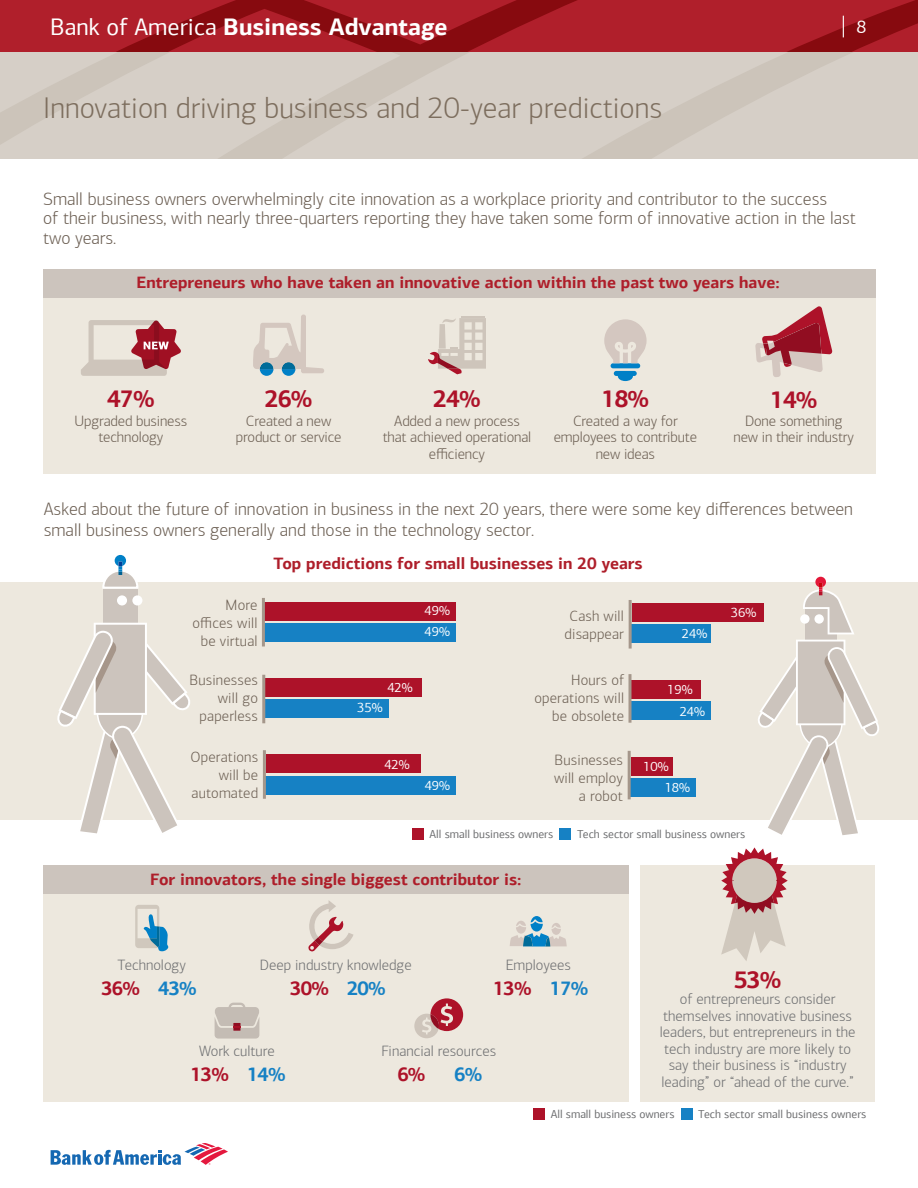
<style>
.page{position:relative;width:918px;height:1188px;background:#fff}
.page>*{position:absolute;margin:0;border:0;box-sizing:border-box;transform-origin:0 0}
.t1{font:300 30px "Connections";color:#7d6e5e}
.t2{font:700 24px "Connections";color:#fff}
.t3{font:700 24px "Connections";letter-spacing:-.05em;color:#ad1229}
.t4{font:700 19.5px "Connections";letter-spacing:-.05em;color:#ad1229}
.t5{font:700 19.5px "Connections";color:#1681c4}
.t6{font:18.15px "Connections";color:#fff}
.t7{font:300 18px/19.5px "Connections";color:#6b5e52}
.t8{font:700 16.5px "Connections";color:#ae1e2a}
.t9{font:300 15px/16.5px "Connections";color:#6d6e70;text-align:center}
.t10{font:300 15px/16.5px "Connections";letter-spacing:-.01em;color:#6b5e52;text-align:center}
.t11{font:300 15px/18px "Connections";letter-spacing:.01em;color:#6b5e52;text-align:right}
.t12{font:13.2px/21.1px "Connections";color:#fff}
.t13{font:11.55px "Connections";color:#6d6e70}
.s1{font-weight:400}
.s2{color:#1681c4}
</style>
<div class="page">
<svg style="left:51px;top:1143px;width:176px;height:22px"></svg>
<svg style="left:0;top:51px;width:918px;height:107px;background:#d3cbc3"></svg>
<svg style="left:0;top:0;width:918px;height:51px;background:#a61924"></svg>
<svg style="left:843px;top:16px;width:1px;height:21px"></svg>
<div style="left:0;top:582px;width:918px;height:238px;background:#ede8de"></div>
<div style="left:43px;top:894px;width:585px;height:208px;background:#ede8de"></div>
<div style="left:640px;top:865px;width:235px;height:237px;background:#ede8de"></div>
<div style="left:43px;top:281px;width:833px;height:193px;background:#ede8de"></div>
<div style="left:43px;top:865px;width:585px;height:29px;background:#ccc4bd"></div>
<div style="left:43px;top:269px;width:833px;height:29px;background:#ccc4bd"></div>
<svg style="left:510px;top:916px;width:57px;height:31px"></svg>
<svg style="left:215px;top:1003px;width:44px;height:36px"></svg>
<div style="left:103px;top:589px;width:34px;height:34px;background:#ccc4bd"></div>
<svg style="left:102px;top:555px;width:36px;height:34px"></svg>
<div style="left:117px;top:595px;width:10px;height:10px;background:#fff;border-radius:50%"></div>
<div style="left:132px;top:595px;width:10px;height:10px;background:#fff;border-radius:50%"></div>
<svg style="left:57px;top:623px;width:133px;height:211px"></svg>
<div style="left:805px;top:609px;width:32px;height:31px;background:#ccc4bd"></div>
<div style="left:800px;top:614px;width:10px;height:10px;background:#fff;border-radius:50%"></div>
<svg style="left:803px;top:577px;width:51px;height:57px"></svg>
<svg style="left:758px;top:640px;width:121px;height:195px"></svg>
<div style="left:412px;top:828px;width:12px;height:12px;background:#ad1229"></div>
<div style="left:560px;top:828px;width:11px;height:12px;background:#1681c4"></div>
<div style="left:533px;top:1108px;width:12px;height:12px;background:#ad1229"></div>
<div style="left:681px;top:1108px;width:11px;height:12px;background:#1681c4"></div>
<svg style="left:135px;top:905px;width:33px;height:46px"></svg>
<svg style="left:414px;top:998px;width:49px;height:40px"></svg>
<svg style="left:604px;top:319px;width:43px;height:62px"></svg>
<div style="left:632px;top:624px;width:79px;height:19px;background:#1681c4"></div>
<div style="left:632px;top:603px;width:132px;height:19px;background:#ad1229"></div>
<hr style="left:629px;top:600px;width:3px;height:49px;background:#a5978b">
<div style="left:264px;top:699px;width:124px;height:19px;background:#1681c4"></div>
<div style="left:264px;top:678px;width:158px;height:19px;background:#ad1229"></div>
<hr style="left:262px;top:675px;width:3px;height:48px;background:#a5978b">
<div style="left:266px;top:776px;width:190px;height:18px;background:#1681c4"></div>
<div style="left:266px;top:754px;width:154px;height:19px;background:#ad1229"></div>
<hr style="left:263px;top:750px;width:3px;height:49px;background:#a5978b">
<div style="left:264px;top:623px;width:192px;height:19px;background:#1681c4"></div>
<div style="left:264px;top:602px;width:192px;height:19px;background:#ad1229"></div>
<hr style="left:262px;top:598px;width:3px;height:48px;background:#a5978b">
<div style="left:631px;top:778px;width:65px;height:19px;background:#1681c4"></div>
<div style="left:631px;top:757px;width:42px;height:19px;background:#ad1229"></div>
<hr style="left:628px;top:751px;width:3px;height:48px;background:#a5978b">
<div style="left:631px;top:701px;width:80px;height:19px;background:#1681c4"></div>
<div style="left:631px;top:680px;width:70px;height:19px;background:#ad1229"></div>
<svg style="left:628px;top:674px;width:4px;height:49px"></svg>
<svg style="left:81px;top:320px;width:100px;height:56px"></svg>
<svg style="left:253px;top:315px;width:71px;height:61px"></svg>
<hr style="left:461px;top:316px;width:23px;height:2px;background:#cec5bb">
<svg style="left:428px;top:318px;width:58px;height:56px"></svg>
<svg style="left:755px;top:306px;width:77px;height:71px"></svg>
<svg style="left:721px;top:847px;width:67px;height:114px"></svg>
<svg style="left:308px;top:900px;width:45px;height:51px"></svg>
<h2 class="t2" style="left:50px;top:11px;width:399px"><span class="s1">Bank of America</span> Business Advantage</h2>
<p class="t6" style="left:856px;top:16px;width:11px">8</p>
<p class="t1" style="left:43px;top:91px;width:621px">Innovation driving business and 20-year predictions</p>
<p class="t7" style="left:43px;top:189px;width:814px">Small business owners overwhelmingly cite innovation as a workplace priority and contributor to the success<br>of their business, with nearly three-quarters reporting they have taken some form of innovative action in the last two years.</p>
<p class="t8" style="left:136px;top:272px;width:645px">Entrepreneurs who have taken an innovative action within the past two years have:</p>
<p class="t3" style="left:107px;top:384px;width:49px">47%</p>
<p class="t10" style="left:75px;top:413px;width:114px">Upgraded business technology</p>
<p class="t3" style="left:265px;top:384px;width:49px">26%</p>
<p class="t10" style="left:236px;top:412px;width:107px">Created a new product or service</p>
<p class="t3" style="left:433px;top:384px;width:49px">24%</p>
<p class="t10" style="left:383px;top:413px;width:150px">Added a new process that achieved operational efficiency</p>
<p class="t3" style="left:602px;top:384px;width:49px">18%</p>
<p class="t10" style="left:554px;top:413px;width:145px">Created a way for employees to contribute new ideas</p>
<p class="t3" style="left:770px;top:384px;width:49px">14%</p>
<p class="t10" style="left:734px;top:413px;width:122px">Done something new in their industry</p>
<p class="t7" style="left:44px;top:499px;width:811px;line-height:21px">Asked about the future of innovation in business in the next 20 years, there were some key differences between small business owners generally and those in the technology sector.</p>
<p class="t8" style="left:273px;top:553px;width:371px">Top predictions for small businesses in 20 years</p>
<p class="t12" style="left:731px;top:602px;width:27px">36%</p>
<p class="t12" style="left:682px;top:623px;width:27px">24%</p>
<p class="t11" style="left:193px;top:596px;width:67px">More offices will be virtual</p>
<p class="t12" style="left:425px;top:600px;width:27px">49%<br>49%</p>
<p class="t11" style="left:565px;top:607px;width:61px;text-align:center">Cash will disappear</p>
<p class="t11" style="left:190px;top:672px;width:70px">Businesses will go paperless</p>
<p class="t11" style="left:191px;top:748px;width:69px">Operations will be automated</p>
<p class="t12" style="left:387px;top:677px;width:27px">42%</p>
<p class="t12" style="left:357px;top:697px;width:27px">35%</p>
<p class="t12" style="left:384px;top:754px;width:27px">42%</p>
<p class="t12" style="left:425px;top:775px;width:27px">49%</p>
<p class="t11" style="left:535px;top:671px;width:91px">Hours of operations will be obsolete</p>
<p class="t11" style="left:554px;top:751px;width:70px">Businesses will employ a robot</p>
<p class="t12" style="left:680px;top:679px;width:27px;line-height:21.6px;text-indent:-12px">19%<br>24%</p>
<p class="t12" style="left:665px;top:756px;width:27px;text-indent:-21px">10%<br>18%</p>
<p class="t13" style="left:430px;top:827px;width:125px">All small business owners</p>
<p class="t13" style="left:577px;top:827px;width:170px">Tech sector small business owners</p>
<p class="t8" style="left:150px;top:869px;width:373px">For innovators, the single biggest contributor is:</p>
<p class="t9" style="left:118px;top:957px;width:70px">Technology</p>
<p class="t4" style="left:101px;top:977px;width:97px">36% <span class="s2">43%</span></p>
<p class="t9" style="left:260px;top:957px;width:153px">Deep industry knowledge</p>
<p class="t4" style="left:290px;top:977px;width:97px">30% <span class="s2">20%</span></p>
<p class="t9" style="left:506px;top:957px;width:67px">Employees</p>
<p class="t3" style="left:734px;top:964px;width:49px">53%</p>
<p class="t9" style="left:660px;top:991px;width:197px">of entrepreneurs consider themselves innovative business leaders, but entrepreneurs in the tech industry are more likely to say their business is “industry leading” or “ahead of the curve.”</p>
<p class="t13" style="left:551px;top:1107px;width:125px">All small business owners</p>
<p class="t13" style="left:698px;top:1107px;width:170px">Tech sector small business owners</p>
<p class="t4" style="left:493px;top:977px;width:97px">13% <span class="s2">17%</span></p>
<p class="t9" style="left:199px;top:1043px;width:77px">Work culture</p>
<p class="t9" style="left:381px;top:1043px;width:116px">Financial resources</p>
<p class="t4" style="left:397px;top:1063px;width:30px">6%</p>
<p class="t5" style="left:454px;top:1063px;width:30px">6%</p>
<p class="t4" style="left:190px;top:1063px;width:97px">13% <span class="s2">14%</span></p>
</div>
